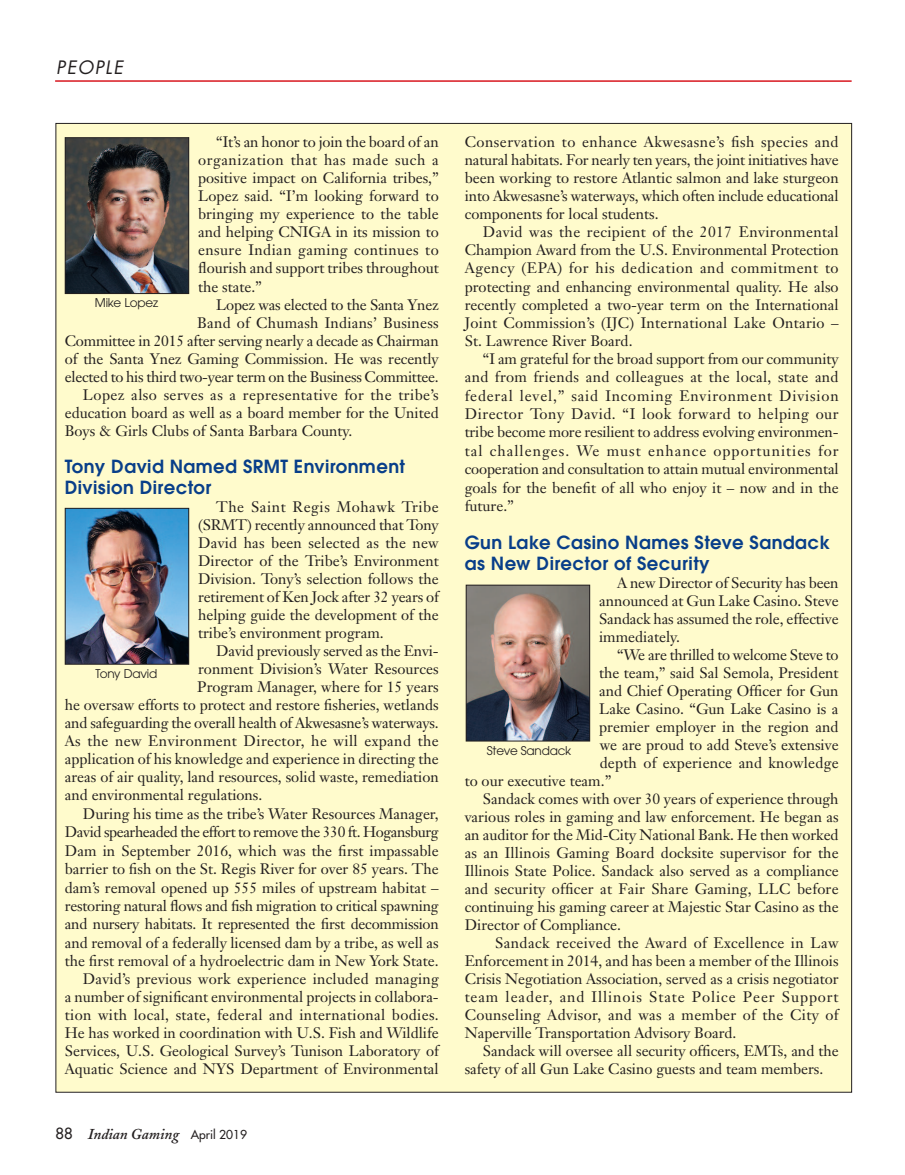
<style>
.page{position:relative;width:905px;height:1175px;background:#fff}
.page>*{position:absolute;margin:0;border:0;box-sizing:border-box;transform-origin:0 0}
.t1{font:600 18px/21px "Avant Garde";letter-spacing:.025em;color:#083e89}
.t2{font:italic 18px "Futura";letter-spacing:.08em;color:#231f20}
.t3{font:15px/18px "Janson Text";color:#231f20;text-align:justify}
.t4{font:15px "Janson Text";letter-spacing:.025em;color:#231f20}
.t5{font:15px "Janson Text";letter-spacing:-.025em;color:#231f20}
.t6{font:15px "Janson Text";letter-spacing:.03em;color:#231f20}
.t7{font:15px "Janson Text";letter-spacing:.06em;color:#231f20}
.t8{font:15px "Janson Text";letter-spacing:-.02em;color:#231f20}
.t9{font:italic 600 15px "Adobe Caslon";color:#231f20}
.t10{font:12px "Avant Garde";letter-spacing:-.015em;color:#231f20}
.s1{font-family:"Futura";font-weight:400;font-style:normal}
.s2{font-family:"Futura";font-weight:400;font-style:normal;font-size:12px}
</style>
<div class="page">
<div style="left:56px;top:124px;width:795px;height:967px;background:#fffbcc"></div>
<hr style="left:55px;top:80px;width:796px;height:2px;background:#d8171f">
<img style="left:67px;top:510px;width:120px;height:152px">
<div style="left:65px;top:508px;width:124px;height:156px;border:1px solid #231f20"></div>
<img style="left:67px;top:139px;width:120px;height:153px">
<div style="left:65px;top:137px;width:124px;height:157px;border:1px solid #231f20"></div>
<img style="left:468px;top:587px;width:120px;height:152px">
<div style="left:466px;top:585px;width:124px;height:156px;border:1px solid #231f20"></div>
<p class="t2" style="left:56px;top:59px;width:68px">PEOPLE</p>
<p class="t3" style="left:198px;top:135px;width:242px;text-indent:18px">“It’s an honor to join the board of an organization that has made such a positive impact on California tribes,” Lopez said. “I’m looking forward to bringing my experience to the table and helping CNIGA in its mission to ensure Indian gaming continues to flourish and support tribes throughout the state.”</p>
<p class="t3" style="left:216px;top:297px;width:224px">Lopez was elected to the Santa Ynez</p>
<p class="t3" style="left:197px;top:315px;width:243px">Band of Chumash Indians’ Business</p>
<p class="t3" style="left:65px;top:333px;width:375px">Committee in 2015 after serving nearly a decade as Chairman</p>
<p class="t3" style="left:65px;top:351px;width:375px">of the Santa Ynez Gaming Commission. He was recently</p>
<p class="t3" style="left:65px;top:369px;width:375px">elected to his third two-year term on the Business Committee.</p>
<p class="t6" style="left:83px;top:388px;width:357px">Lopez also serves as a representative for the tribe’s</p>
<p class="t3" style="left:65px;top:405px;width:375px">education board as well as a board member for the United</p>
<p class="t3" style="left:65px;top:423px;width:289px">Boys &amp; Girls Clubs of Santa Barbara County.</p>
<p class="t1" style="left:65px;top:457px;width:341px">Tony David Named SRMT Environment<br>Division Director</p>
<p class="t3" style="left:198px;top:499px;width:242px;text-indent:18px">The Saint Regis Mohawk Tribe (SRMT) recently announced that Tony David has been selected as the new Director of the Tribe’s Environment Division. Tony’s selection follows the retirement of Ken Jock after 32 years of helping guide the development of the tribe’s environment program.</p>
<p class="t3" style="left:216px;top:643px;width:224px">David previously served as the Envi-</p>
<p class="t3" style="left:198px;top:661px;width:242px">ronment Division’s Water Resources</p>
<p class="t3" style="left:197px;top:679px;width:243px">Program Manager, where for 15 years</p>
<p class="t3" style="left:65px;top:697px;width:375px">he oversaw efforts to protect and restore fisheries, wetlands</p>
<p class="t3" style="left:65px;top:715px;width:375px">and safeguarding the overall health of Akwesasne’s waterways.</p>
<p class="t4" style="left:65px;top:735px;width:375px">As the new Environment Director, he will expand the</p>
<p class="t3" style="left:65px;top:751px;width:375px">application of his knowledge and experience in directing the</p>
<p class="t3" style="left:65px;top:769px;width:375px">areas of air quality, land resources, solid waste, remediation</p>
<p class="t3" style="left:65px;top:787px;width:199px">and environmental regulations.</p>
<p class="t3" style="left:83px;top:806px;width:357px">During his time as the tribe’s Water Resources Manager,</p>
<p class="t5" style="left:65px;top:826px;width:375px">David spearheaded the effort to remove the 330 ft. Hogansburg</p>
<p class="t3" style="left:65px;top:843px;width:375px">Dam in September 2016, which was the first impassable</p>
<p class="t3" style="left:65px;top:861px;width:375px">barrier to fish on the St. Regis River for over 85 years. The</p>
<p class="t3" style="left:65px;top:879px;width:375px">dam’s removal opened up 555 miles of upstream habitat –</p>
<p class="t3" style="left:65px;top:898px;width:375px">restoring natural flows and fish migration to critical spawning</p>
<p class="t3" style="left:65px;top:916px;width:375px">and nursery habitats. It represented the first decommission</p>
<p class="t3" style="left:65px;top:935px;width:375px">and removal of a federally licensed dam by a tribe, as well as</p>
<p class="t3" style="left:65px;top:953px;width:375px">the first removal of a hydroelectric dam in New York State.</p>
<p class="t3" style="left:83px;top:971px;width:357px">David’s previous work experience included managing</p>
<p class="t3" style="left:65px;top:989px;width:375px">a number of significant environmental projects in collabora-</p>
<p class="t4" style="left:65px;top:1009px;width:375px">tion with local, state, federal and international bodies.</p>
<p class="t3" style="left:65px;top:1025px;width:375px">He has worked in coordination with U.S. Fish and Wildlife</p>
<p class="t3" style="left:65px;top:1043px;width:375px">Services, U.S. Geological Survey’s Tunison Laboratory of</p>
<p class="t3" style="left:65px;top:1061px;width:375px">Aquatic Science and NYS Department of Environmental</p>
<p class="t10" style="left:95px;top:298px;width:65px">Mike Lopez</p>
<p class="t10" style="left:96px;top:669px;width:63px">Tony David</p>
<p class="t9" style="left:55px;top:1129px;width:193px"><span class="s1">88</span> Indian Gaming <span class="s2">April 2019</span></p>
<p class="t3" style="left:465px;top:135px;width:375px">Conservation to enhance Akwesasne’s fish species and natural habitats. For nearly ten years, the joint initiatives have been working to restore Atlantic salmon and lake sturgeon into Akwesasne’s waterways, which often include educational components for local students.</p>
<p class="t3" style="left:465px;top:225px;width:375px;text-indent:18px">David was the recipient of the 2017 Environmental Champion Award from the U.S. Environmental Protection Agency (EPA) for his dedication and commitment to protecting and enhancing environmental quality. He also recently completed a two-year term on the International Joint Commission’s (IJC) International Lake Ontario – St. Lawrence River Board.</p>
<p class="t3" style="left:465px;top:351px;width:375px;line-height:18.5px;text-indent:18px">“I am grateful for the broad support from our community and from friends and colleagues at the local, state and federal level,” said Incoming Environment Division Director Tony David. “I look forward to helping our tribe become more resilient to address evolving environmen&shy;tal challenges. We must enhance opportunities for cooperation and consultation to attain mutual environmental goals for the benefit of all who enjoy it – now and in the future.”</p>
<p class="t1" style="left:464px;top:534px;width:366px">Gun Lake Casino Names Steve Sandack as New Director of Security</p>
<p class="t3" style="left:599px;top:575px;width:241px;text-indent:18px">A new Director of Security has been announced at Gun Lake Casino. Steve Sandack has assumed the role, effective immediately.</p>
<p class="t8" style="left:617px;top:649px;width:223px">“We are thrilled to welcome Steve to</p>
<p class="t3" style="left:599px;top:665px;width:241px">the team,” said Sal Semola, President</p>
<p class="t3" style="left:599px;top:683px;width:241px">and Chief Operating Officer for Gun</p>
<p class="t3" style="left:599px;top:701px;width:241px">Lake Casino. “Gun Lake Casino is a</p>
<p class="t3" style="left:599px;top:719px;width:241px">premier employer in the region and</p>
<p class="t3" style="left:599px;top:737px;width:240px">we are proud to add Steve’s extensive</p>
<p class="t3" style="left:599px;top:755px;width:240px">depth of experience and knowledge</p>
<p class="t3" style="left:464px;top:773px;width:148px">to our executive team.”</p>
<p class="t3" style="left:482px;top:791px;width:357px">Sandack comes with over 30 years of experience through</p>
<p class="t3" style="left:464px;top:809px;width:375px">various roles in gaming and law enforcement. He began as</p>
<p class="t3" style="left:464px;top:827px;width:375px">an auditor for the Mid-City National Bank. He then worked</p>
<p class="t3" style="left:464px;top:845px;width:375px">as an Illinois Gaming Board docksite supervisor for the</p>
<p class="t3" style="left:464px;top:863px;width:375px">Illinois State Police. Sandack also served as a compliance</p>
<p class="t3" style="left:464px;top:881px;width:375px">and security officer at Fair Share Gaming, LLC before</p>
<p class="t3" style="left:464px;top:899px;width:375px">continuing his gaming career at Majestic Star Casino as the</p>
<p class="t3" style="left:464px;top:917px;width:158px">Director of Compliance.</p>
<p class="t4" style="left:495px;top:937px;width:345px">Sandack received the Award of Excellence in Law</p>
<p class="t3" style="left:464px;top:953px;width:375px">Enforcement in 2014, and has been a member of the Illinois</p>
<p class="t3" style="left:464px;top:971px;width:375px">Crisis Negotiation Association, served as a crisis negotiator</p>
<p class="t7" style="left:464px;top:991px;width:375px">team leader, and Illinois State Police Peer Support</p>
<p class="t4" style="left:464px;top:1009px;width:375px">Counseling Advisor, and was a member of the City of</p>
<p class="t3" style="left:464px;top:1025px;width:273px">Naperville Transportation Advisory Board.</p>
<p class="t3" style="left:482px;top:1043px;width:357px">Sandack will oversee all security officers, EMTs, and the</p>
<p class="t3" style="left:464px;top:1061px;width:360px">safety of all Gun Lake Casino guests and team members.</p>
<p class="t10" style="left:486px;top:746px;width:86px">Steve Sandack</p>
</div>
